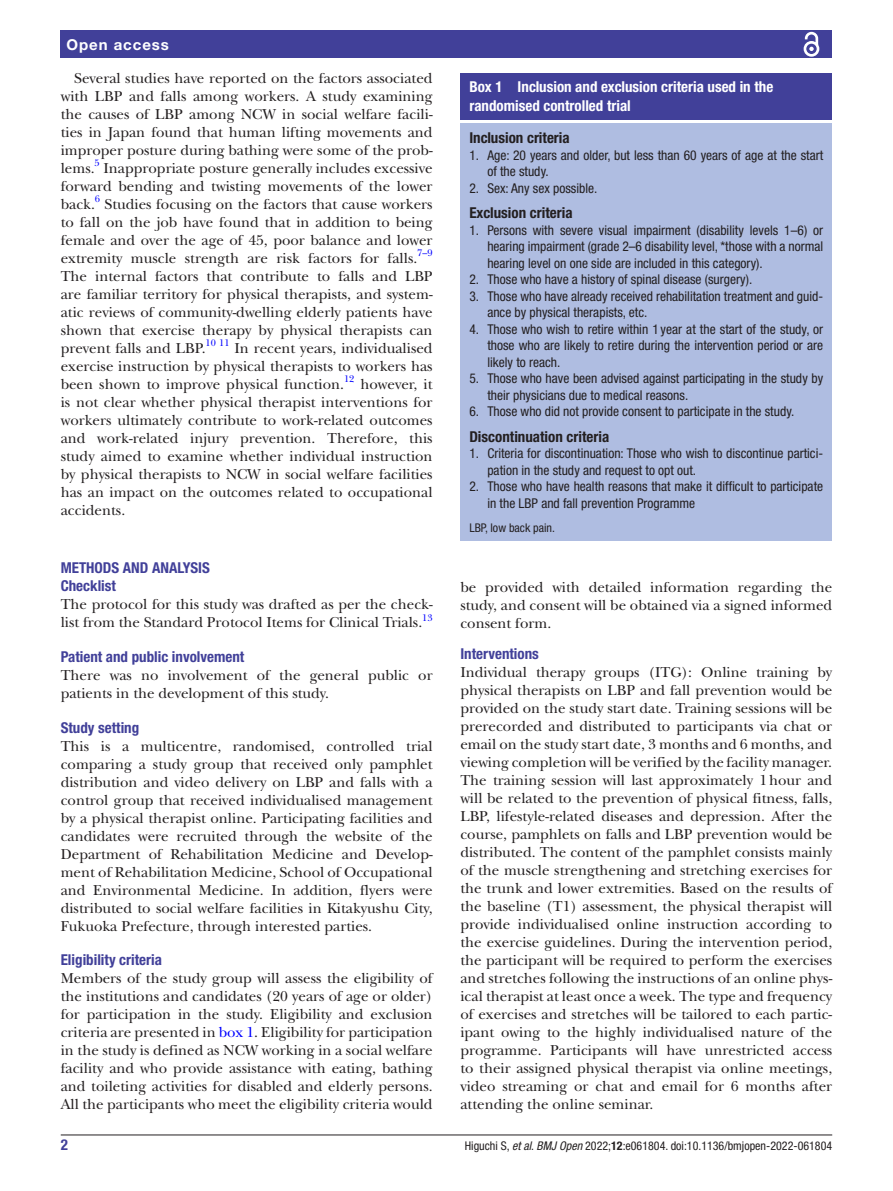
<style>
.page{position:relative;width:893px;height:1191px;background:#fff}
.page>*{position:absolute;margin:0;border:0;box-sizing:border-box;transform-origin:0 0}
.t1{font:15px/18px "New Baskerville";color:#231f20;text-align:justify}
.t2{font:700 condensed 15px/18px "Helvetica Neue LT Std";color:#414099}
.t3{font:700 condensed 15px/18px "Helvetica Neue LT Std";color:#fff}
.t4{font:700 condensed 15px "Helvetica Neue LT Std";color:#231f20}
.t5{font:700 15px "Helvetica Neue LT Std";letter-spacing:.065em;color:#fff}
.t6{font:condensed 13.5px/16.5px "Helvetica Neue LT Std";color:#231f20}
.t7{font:condensed 12px "Helvetica Neue LT Std";color:#231f20}
.t8{font:9.9px "New Baskerville";color:#00f}
.s1{color:#00f}
.s2{font-style:italic}
.s3{font-weight:700}
</style>
<div class="page">
<hr style="left:61px;top:1134px;width:771px;height:1px;background:#231f20">
<div style="left:61px;top:31px;width:771px;height:27px;background:#414099"></div>
<svg style="left:803px;top:31px;width:17px;height:26px"></svg>
<div style="left:460px;top:73px;width:372px;height:46px;background:#414099"></div>
<div style="left:460px;top:124px;width:372px;height:417px;background:#afbde1"></div>
<p class="t5" style="left:66px;top:35px;width:104px">Open access</p>
<p class="t1" style="left:61px;top:69px;width:373px;text-indent:14px">Several studies have reported on the factors associated with LBP and falls among workers. A study examining the causes of LBP among NCW in social welfare facili&shy;ties in Japan found that human lifting movements and improper posture during bathing were some of the prob&shy;lems.</p>
<p class="t8" style="left:95px;top:157px;width:7px">5</p>
<p class="t1" style="left:61px;top:159px;width:373px;text-indent:43px">Inappropriate posture generally includes excessive forward bending and twisting movements of the lower back.</p>
<p class="t8" style="left:95px;top:193px;width:7px">6</p>
<p class="t1" style="left:61px;top:195px;width:373px;text-indent:44px">Studies focusing on the factors that cause workers to fall on the job have found that in addition to being female and over the age of 45, poor balance and lower extremity muscle strength are risk factors for falls.</p>
<p class="t8" style="left:417px;top:247px;width:17px">7–9</p>
<p class="t1" style="left:61px;top:267px;width:373px">The internal factors that contribute to falls and LBP are familiar territory for physical therapists, and system&shy;atic reviews of community-dwelling elderly patients have shown that exercise therapy by physical therapists can prevent falls and LBP.</p>
<p class="t8" style="left:206px;top:337px;width:25px">10 11</p>
<p class="t1" style="left:61px;top:339px;width:373px;text-indent:174px">In recent years, individualised exercise instruction by physical therapists to workers has been shown to improve physical function.</p>
<p class="t8" style="left:344px;top:373px;width:12px">12</p>
<p class="t1" style="left:61px;top:375px;width:373px;text-indent:300px">however, it is not clear whether physical therapist interventions for workers ultimately contribute to work-related outcomes and work-related injury prevention. Therefore, this study aimed to examine whether individual instruction by physical therapists to NCW in social welfare facilities has an impact on the outcomes related to occupational accidents.</p>
<p class="t2" style="left:61px;top:559px;width:151px">METHODS AND ANALYSIS<br>Checklist</p>
<p class="t1" style="left:61px;top:595px;width:373px">The protocol for this study was drafted as per the check&shy;list from the Standard Protocol Items for Clinical Trials.<sup>13</sup></p>
<p class="t2" style="left:61px;top:647px;width:185px">Patient and public involvement</p>
<p class="t1" style="left:61px;top:666px;width:373px">There was no involvement of the general public or patients in the development of this study.</p>
<p class="t2" style="left:61px;top:718px;width:80px">Study setting</p>
<p class="t1" style="left:61px;top:737px;width:373px">This is a multicentre, randomised, controlled trial comparing a study group that received only pamphlet distribution and video delivery on LBP and falls with a control group that received individualised management by a physical therapist online. Participating facilities and candidates were recruited through the website of the Department of Rehabilitation Medicine and Develop&shy;ment of Rehabilitation Medicine, School of Occupational and Environmental Medicine. In addition, flyers were distributed to social welfare facilities in Kitakyushu City, Fukuoka Prefecture, through interested parties.</p>
<p class="t2" style="left:61px;top:950px;width:103px">Eligibility criteria</p>
<p class="t1" style="left:61px;top:969px;width:373px">Members of the study group will assess the eligibility of the institutions and candidates (20 years of age or older) for participation in the study. Eligibility and exclusion criteria are presented in <span class="s1">box 1</span>. Eligibility for participation in the study is defined as NCW working in a social welfare facility and who provide assistance with eating, bathing and toileting activities for disabled and elderly persons.<br>All the participants who meet the eligibility criteria would</p>
<p class="t3" style="left:469px;top:78px;width:305px">Box 1 Inclusion and exclusion criteria used in the randomised controlled trial</p>
<p class="t4" style="left:469px;top:129px;width:102px">Inclusion criteria</p>
<p class="t6" style="left:487px;top:147px;width:337px;text-indent:-18px">1. Age: 20 years and older, but less than 60 years of age at the start of the study.</p>
<p class="t6" style="left:469px;top:180px;width:129px">2. Sex: Any sex possible.</p>
<p class="t4" style="left:469px;top:204px;width:105px">Exclusion criteria</p>
<p class="t6" style="left:487px;top:222px;width:337px;text-align:justify;text-indent:-18px">1. Persons with severe visual impairment (disability levels 1–6) or hearing impairment (grade 2–6 disability level, *those with a normal hearing level on one side are included in this category).</p>
<p class="t6" style="left:469px;top:271px;width:284px">2. Those who have a history of spinal disease (surgery).</p>
<p class="t6" style="left:487px;top:288px;width:337px;text-indent:-18px">3. Those who have already received rehabilitation treatment and guid&shy;ance by physical therapists, etc.</p>
<p class="t6" style="left:487px;top:321px;width:337px;text-align:justify;text-indent:-18px">4. Those who wish to retire within 1 year at the start of the study, or those who are likely to retire during the intervention period or are likely to reach.</p>
<p class="t6" style="left:487px;top:370px;width:337px;text-indent:-18px">5. Those who have been advised against participating in the study by their physicians due to medical reasons.</p>
<p class="t6" style="left:469px;top:403px;width:327px">6. Those who did not provide consent to participate in the study.</p>
<p class="t4" style="left:469px;top:427px;width:141px">Discontinuation criteria</p>
<p class="t6" style="left:487px;top:445px;width:337px;text-indent:-18px">1. Criteria for discontinuation: Those who wish to discontinue partici&shy;pation in the study and request to opt out.</p>
<p class="t6" style="left:487px;top:478px;width:337px;text-indent:-18px">2. Those who have health reasons that make it difficult to participate in the LBP and fall prevention Programme</p>
<p class="t7" style="left:469px;top:521px;width:87px">LBP, low back pain.</p>
<p class="t1" style="left:460px;top:578px;width:373px">be provided with detailed information regarding the study, and consent will be obtained via a signed informed consent form.</p>
<p class="t2" style="left:460px;top:644px;width:80px">Interventions</p>
<p class="t1" style="left:460px;top:663px;width:373px">Individual therapy groups (ITG): Online training by physical therapists on LBP and fall prevention would be provided on the study start date. Training sessions will be prerecorded and distributed to participants via chat or email on the study start date, 3 months and 6 months, and viewing completion will be verified by the facility manager.<br>The training session will last approximately 1hour and will be related to the prevention of physical fitness, falls, LBP, lifestyle-related diseases and depression. After the course, pamphlets on falls and LBP prevention would be distributed. The content of the pamphlet consists mainly of the muscle strengthening and stretching exercises for the trunk and lower extremities. Based on the results of the baseline (T1) assessment, the physical therapist will provide individualised online instruction according to the exercise guidelines. During the intervention period, the participant will be required to perform the exercises and stretches following the instructions of an online phys&shy;ical therapist at least once a week. The type and frequency of exercises and stretches will be tailored to each partic&shy;ipant owing to the highly individualised nature of the programme. Participants will have unrestricted access to their assigned physical therapist via online meetings, video streaming or chat and email for 6 months after attending the online seminar.</p>
<p class="t2" style="left:61px;top:1135px;width:9px">2</p>
<p class="t7" style="left:465px;top:1138px;width:369px">Higuchi S, <span class="s2">et al</span>. <span class="s2">BMJ Open</span> 2022;<span class="s3">12</span>:e061804. doi:10.1136/bmjopen-2022-061804</p>
</div>
